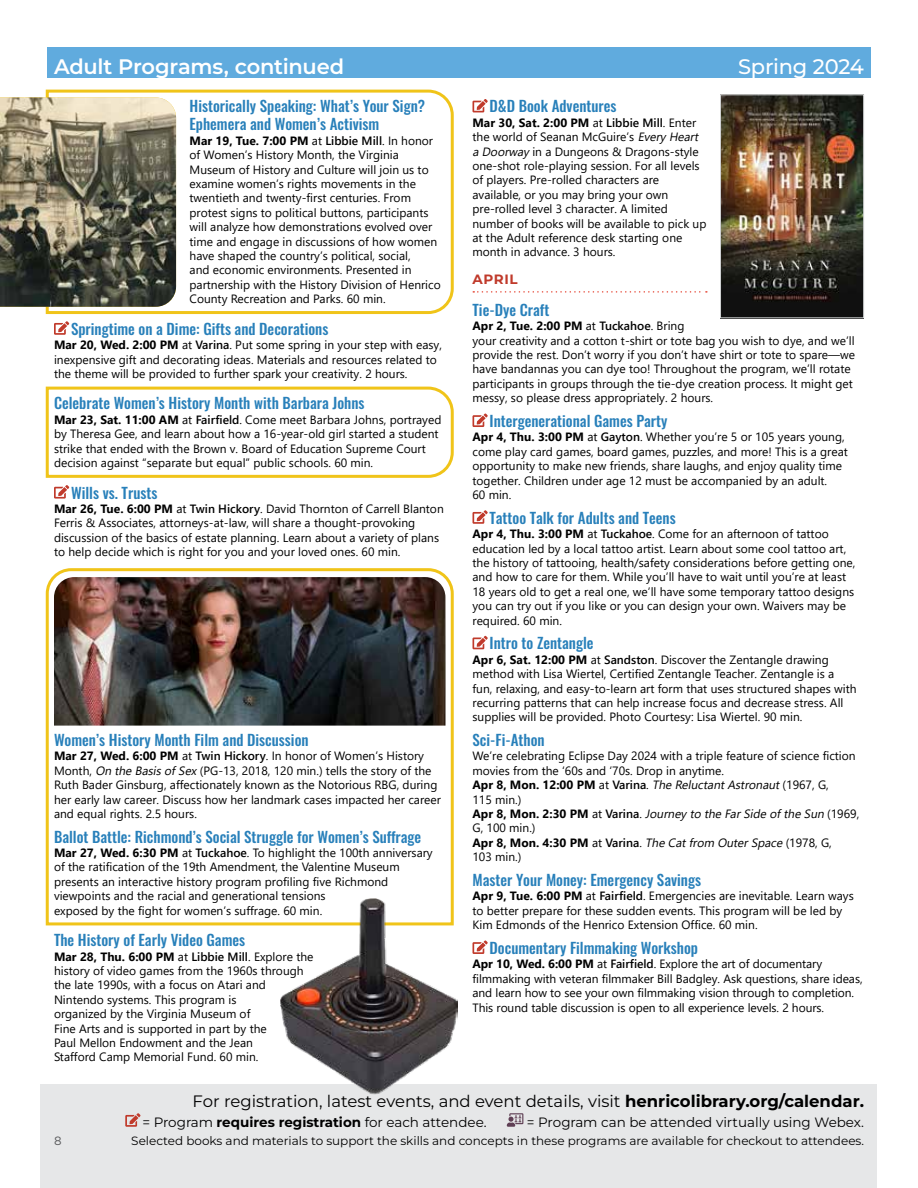
<style>
.page{position:relative;width:918px;height:1188px;background:#fff}
.page>*{position:absolute;margin:0;border:0;box-sizing:border-box;transform-origin:0 0}
.Section_continued{font:600 21px "Montserrat";letter-spacing:-.015em;color:#fff}
.Section_continued-2{font:500 21px "Montserrat";letter-spacing:-.015em;color:#fff}
.t1{font:16.5px "Montserrat";color:#000}
.Full_Event{font:500 15px "Oswald";color:#2880ba}
.Full_Event_BORDER{font:500 15px/18px "Oswald";color:#2880ba}
.Full_Event_BORDER_roundtop{font:500 15px "Oswald";color:#2880ba}
.t2{font:13.5px "Montserrat";color:#000}
.Subsection{font:700 13.5px "Montserrat";letter-spacing:.05em;color:#c03a2b}
.Full_Event-2{font:12px/14.4px "Segoe UI";color:#000}
.Full_Event_BORDER-2{font:12px/14.4px "Segoe UI";color:#000}
.Full_Event_BORDER_roundtop-2{font:12px/14.4px "Segoe UI";color:#000}
.t3{font:12px "Montserrat";color:#000}
.t4{font:12px "Gotham";color:#58595b}
.s1{font-weight:700}
.s2{font-weight:600}
.s3{font-style:italic}
</style>
<div class="page">
<div style="left:40px;top:1084px;width:838px;height:81px;background:#e6e7e8"></div>
<div style="left:40px;top:1107px;width:838px;height:81px;background:#e6e7e8"></div>
<svg style="left:125px;top:1113px;width:16px;height:14px"></svg>
<svg style="left:507px;top:1113px;width:16px;height:14px"></svg>
<svg style="left:44px;top:89px;width:410px;height:226px"></svg>
<svg style="left:45px;top:386px;width:409px;height:92px"></svg>
<svg style="left:45px;top:568px;width:409px;height:358px"></svg>
<svg style="left:54px;top:321px;width:15px;height:14px"></svg>
<svg style="left:54px;top:485px;width:15px;height:14px"></svg>
<img style="left:54px;top:577px;width:392px;height:149px">
<svg style="left:473px;top:291px;width:234px;height:2px"></svg>
<svg style="left:473px;top:99px;width:15px;height:13px"></svg>
<svg style="left:473px;top:414px;width:15px;height:13px"></svg>
<svg style="left:473px;top:510px;width:15px;height:14px"></svg>
<svg style="left:473px;top:636px;width:15px;height:13px"></svg>
<svg style="left:473px;top:940px;width:15px;height:14px"></svg>
<img style="left:722px;top:96px;width:140px;height:220px">
<div style="left:720px;top:94px;width:144px;height:224px;border:1px solid #d1d3d4"></div>
<div style="left:47px;top:47px;width:824px;height:30px;background:#60abde"></div>
<img style="left:0;top:98px;width:176px;height:209px">
<img style="left:281px;top:898px;width:177px;height:197px">
<p class="Section_continued" style="left:54px;top:53px;width:292px">Adult Programs, continued</p>
<p class="Section_continued-2" style="left:738px;top:53px;width:127px">Spring 2024</p>
<p class="Full_Event_BORDER" style="left:190px;top:96px;width:237px">Historically Speaking: What’s Your Sign?<br>Ephemera and Women’s Activism</p>
<p class="Full_Event_BORDER-2" style="left:190px;top:132px;width:253px"><span class="s1">Mar 19, Tue. 7:00 PM</span> at <span class="s2">Libbie Mill</span>. In honor of Women’s History Month, the Virginia Museum of History and Culture will join us to examine women’s rights movements in the twentieth and twenty-first centuries. From protest signs to political buttons, participants will analyze how demonstrations evolved over time and engage in discussions of how women have shaped the country’s political, social,<br>and economic environments. Presented in partnership with the History Division of Henrico County Recreation and Parks. 60 min.</p>
<p class="Full_Event" style="left:71px;top:315px;width:259px">Springtime on a Dime: Gifts and Decorations</p>
<p class="Full_Event-2" style="left:54px;top:337px;width:390px"><span class="s1">Mar 20, Wed. 2:00 PM</span> at <span class="s2">Varina</span>. Put some spring in your step with easy, inexpensive gift and decorating ideas. Materials and resources related to the theme will be provided to further spark your creativity. 2 hours.</p>
<p class="Full_Event_BORDER" style="left:54px;top:393px;width:312px">Celebrate Women’s History Month with Barbara Johns</p>
<p class="Full_Event_BORDER-2" style="left:54px;top:411px;width:389px"><span class="s1">Mar 23, Sat. 11:00 AM</span> at <span class="s2">Fairfield</span>. Come meet Barbara Johns, portrayed by Theresa Gee, and learn about how a 16-year-old girl started a student strike that ended with the Brown v. Board of Education Supreme Court decision against “separate but equal” public schools. 60 min.</p>
<p class="Full_Event" style="left:71px;top:479px;width:88px">Wills vs. Trusts</p>
<p class="Full_Event-2" style="left:54px;top:500px;width:391px"><span class="s1">Mar 26, Tue. 6:00 PM</span> at <span class="s2">Twin Hickory</span>. David Thornton of Carrell Blanton Ferris &amp; Associates, attorneys-at-law, will share a thought-provoking discussion of the basics of estate planning. Learn about a variety of plans to help decide which is right for you and your loved ones. 60 min.</p>
<p class="Full_Event_BORDER_roundtop" style="left:54px;top:726px;width:256px">Women’s History Month Film and Discussion</p>
<p class="Full_Event_BORDER_roundtop-2" style="left:54px;top:748px;width:388px"><span class="s1">Mar 27, Wed. 6:00 PM</span> at <span class="s2">Twin Hickory</span>. In honor of Women’s History Month, <span class="s3">On theBasisofSex</span>(PG-13, 2018, 120 min.) tells the story of the Ruth Bader Ginsburg, affectionately known as the Notorious RBG, during her early law career. Discuss how her landmark cases impacted her career and equal rights. 2.5 hours.</p>
<p class="Full_Event_BORDER_roundtop" style="left:54px;top:823px;width:369px">Ballot Battle: Richmond’s Social Struggle for Women’s Suffrage</p>
<p class="Full_Event_BORDER_roundtop-2" style="left:54px;top:845px;width:380px"><span class="s1">Mar 27, Wed. 6:30 PM</span> at <span class="s2">Tuckahoe</span>. To highlight the 100th anniversary of the ratification of the 19th Amendment, the Valentine Museum presents an interactive history program profiling five Richmond viewpoints and the racial and generational tensions<br>exposed by the fight for women’s suffrage. 60 min.</p>
<p class="Full_Event" style="left:54px;top:927px;width:193px">The History of Early Video Games</p>
<p class="Full_Event-2" style="left:54px;top:948px;width:261px"><span class="s1">Mar 28, Thu. 6:00 PM</span> at <span class="s2">Libbie Mill</span>. Explore the history of video games from the 1960s through the late 1990s, with a focus on Atari and Nintendo systems. This program is<br>organized by the Virginia Museum of<br>Fine Arts and is supported in part by the<br>Paul Mellon Endowment and the Jean<br>Stafford Camp Memorial Fund. 60 min.</p>
<p class="Full_Event" style="left:490px;top:93px;width:128px">D&amp;D Book Adventures</p>
<p class="Full_Event-2" style="left:472px;top:114px;width:235px"><span class="s1">Mar 30, Sat. 2:00 PM</span> at <span class="s2">Libbie Mill</span>. Enter the world of Seanan McGuire’s <span class="s3">EveryHeart aDoorway</span>in a Dungeons &amp; Dragons-style one-shot role-playing session. For all levels of players. Pre-rolled characters are available, or you may bring your own pre-rolled level 3 character. A limited number of books will be available to pick up at the Adult reference desk starting one month in advance. 3 hours.</p>
<p class="Subsection" style="left:472px;top:271px;width:47px">APRIL</p>
<p class="Full_Event" style="left:472px;top:296px;width:78px">Tie-Dye Craft</p>
<p class="Full_Event-2" style="left:472px;top:318px;width:384px"><span class="s1">Apr 2, Tue. 2:00 PM</span> at <span class="s2">Tuckahoe</span>. Bring<br>your creativity and a cotton t-shirt or tote bag you wish to dye, and we’ll provide the rest. Don’t worry if you don’t have shirt or tote to spare—we have bandannas you can dye too! Throughout the program, we’ll rotate participants in groups through the tie-dye creation process. It might get messy, so please dress appropriately. 2 hours.</p>
<p class="Full_Event" style="left:490px;top:408px;width:179px">Intergenerational Games Party</p>
<p class="Full_Event-2" style="left:472px;top:429px;width:377px"><span class="s1">Apr 4, Thu. 3:00 PM</span> at <span class="s2">Gayton</span>. Whether you’re 5 or 105 years young, come play card games, board games, puzzles, and more! This is a great opportunity to make new friends, share laughs, and enjoy quality time together. Children under age 12 must be accompanied by an adult.<br>60 min.</p>
<p class="Full_Event" style="left:490px;top:504px;width:188px">Tattoo Talk for Adults and Teens</p>
<p class="Full_Event-2" style="left:472px;top:526px;width:384px"><span class="s1">Apr 4, Thu. 3:00 PM</span> at <span class="s2">Tuckahoe</span>. Come for an afternoon of tattoo education led by a local tattoo artist. Learn about some cool tattoo art, the history of tattooing, health/safety considerations before getting one, and how to care for them. While you’ll have to wait until you’re at least 18 years old to get a real one, we’ll have some temporary tattoo designs you can try out if you like or you can design your own. Waivers may be required. 60 min.</p>
<p class="Full_Event" style="left:490px;top:630px;width:105px">Intro to Zentangle</p>
<p class="Full_Event-2" style="left:472px;top:651px;width:386px"><span class="s1">Apr 6, Sat. 12:00 PM</span> at <span class="s2">Sandston</span>. Discover the Zentangle drawing method with Lisa Wiertel, Certified Zentangle Teacher. Zentangle is a fun, relaxing, and easy-to-learn art form that uses structured shapes with recurring patterns that can help increase focus and decrease stress. All supplies will be provided. Photo Courtesy: Lisa Wiertel. 90 min.</p>
<p class="Full_Event" style="left:472px;top:727px;width:74px">Sci-Fi-Athon</p>
<p class="Full_Event-2" style="left:472px;top:748px;width:388px">We’re celebrating Eclipse Day 2024 with a triple feature of science fiction movies from the ‘60s and ‘70s. Drop in anytime.<br><span class="s1">Apr 8, Mon. 12:00 PM</span> at <span class="s2">Varina</span>. <span class="s3">TheReluctantAstronaut</span>(1967, G,<br>115 min.)<br><span class="s1">Apr 8, Mon. 2:30 PM</span> at <span class="s2">Varina</span>. <span class="s3">Journeyto theFarSideoftheSun</span> (1969, G, 100 min.)<br><span class="s1">Apr 8, Mon. 4:30 PM</span> at <span class="s2">Varina</span>. <span class="s3">TheCatfrom OuterSpace</span>(1978, G,<br>103 min.)</p>
<p class="Full_Event" style="left:472px;top:867px;width:230px">Master Your Money: Emergency Savings</p>
<p class="Full_Event-2" style="left:472px;top:888px;width:383px"><span class="s1">Apr 9, Tue. 6:00 PM</span> at <span class="s2">Fairfield</span>. Emergencies are inevitable. Learn ways to better prepare for these sudden events. This program will be led by<br>Kim Edmonds of the Henrico Extension Office. 60 min.</p>
<p class="Full_Event" style="left:490px;top:935px;width:210px">Documentary Filmmaking Workshop</p>
<p class="Full_Event-2" style="left:472px;top:956px;width:392px"><span class="s1">Apr 10, Wed. 6:00 PM</span> at <span class="s2">Fairfield</span>. Explore the art of documentary filmmaking with veteran filmmaker Bill Badgley. Ask questions, share ideas, and learn how to see your own filmmaking vision through to completion.<br>This round table discussion is open to all experience levels. 2 hours.</p>
<h2 class="t1" style="left:193px;top:1090px;width:673px">For registration, latest events, and event details, visit <span class="s1">henricolibrary.org/calendar.</span></h2>
<p class="t2" style="left:142px;top:1113px;width:346px">= Program <span class="s1">requires registration</span> for each attendee.</p>
<p class="t2" style="left:527px;top:1113px;width:339px">= Program can be attended virtually using Webex.</p>
<p class="t4" style="left:54px;top:1133px;width:9px">8</p>
<p class="t3" style="left:131px;top:1132px;width:734px">Selected books and materials to support the skills and concepts in these programs are available for checkout to attendees.</p>
</div>
